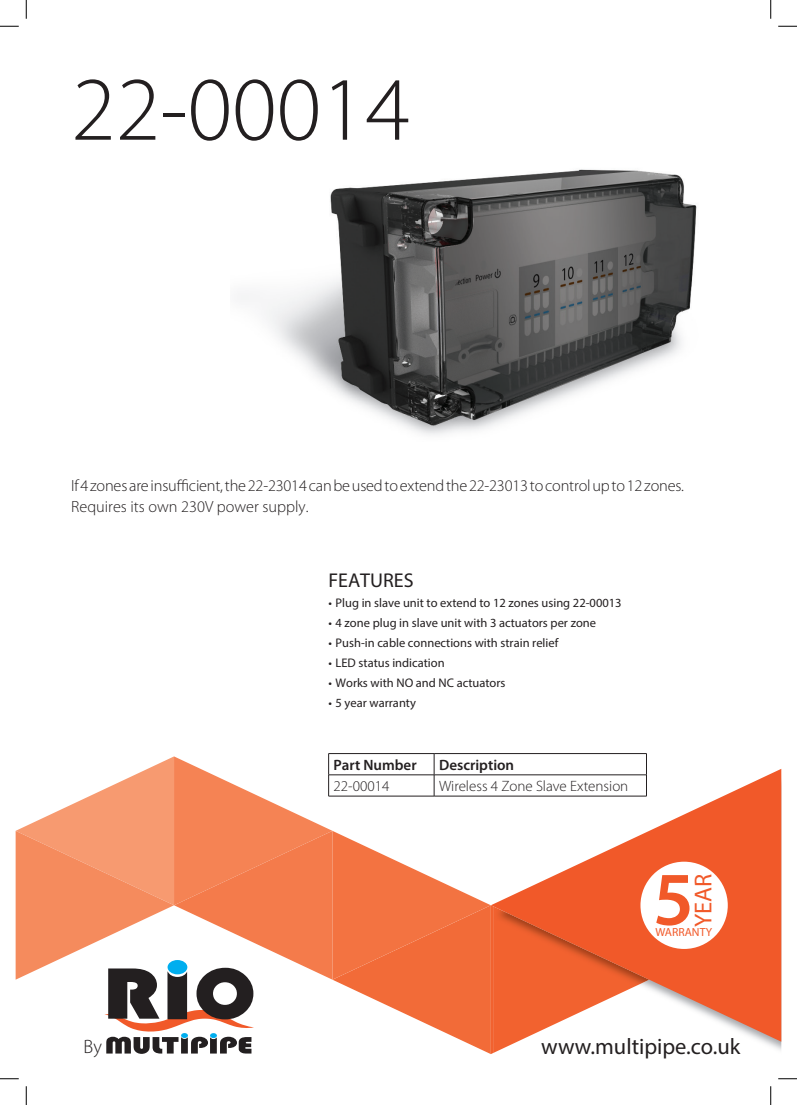
<style>
.page{position:relative;width:797px;height:1105px;background:#fff}
.page>*{position:absolute;margin:0;border:0;box-sizing:border-box;transform-origin:0 0}
.t1{font:300 91.25px "Myriad Pro";color:#231f20}
.t2{font:600 76.38px "Myriad Pro";color:#f15929}
.t3{font:24.5px "Myriad Pro";color:#f15929}
.t4{font:22.5px "Myriad Pro";color:#231f20}
.t5{font:20px "Myriad Pro";color:#231f20}
.t6{font:300 19.38px "Myriad Pro";color:#231f20}
.t7{font:300 16.25px/21.2px "Myriad Pro";letter-spacing:-.01em;color:#231f20}
.t8{font:300 15px "Myriad Pro";color:#231f20}
.t9{font:600 15px "Myriad Pro";color:#231f20}
.t10{font:12.5px "Myriad Pro";color:#231f20}
.t11{font:11.75px "Myriad Pro";color:#f15929}
</style>
<div class="page">
<img style="left:494px;top:1042px;width:23px;height:11px">
<svg style="left:494px;top:769px;width:287px;height:273px"></svg>
<div style="left:640px;top:862px;width:87px;height:87px;background:#fff;border-radius:50%"></div>
<hr style="left:328px;top:753px;width:106px;height:1px;background:#231f20">
<hr style="left:434px;top:753px;width:212px;height:1px;background:#231f20">
<hr style="left:434px;top:775px;width:212px;height:1px;background:#231f20">
<svg style="left:16px;top:754px;width:478px;height:300px"></svg>
<svg style="left:646px;top:754px;width:1px;height:42px"></svg>
<hr style="left:328px;top:796px;width:106px;height:1px;background:#231f20">
<hr style="left:434px;top:796px;width:212px;height:1px;background:#231f20">
<img style="left:241px;top:169px;width:456px;height:266px">
<svg style="left:0;top:25px;width:19px;height:2px"></svg>
<svg style="left:778px;top:25px;width:19px;height:2px"></svg>
<svg style="left:0;top:1078px;width:19px;height:1px"></svg>
<svg style="left:778px;top:1078px;width:19px;height:1px"></svg>
<svg style="left:25px;top:0;width:2px;height:19px"></svg>
<svg style="left:25px;top:1086px;width:2px;height:19px"></svg>
<svg style="left:770px;top:0;width:1px;height:19px"></svg>
<svg style="left:770px;top:1086px;width:1px;height:19px"></svg>
<p class="t1" style="left:71px;top:59px;width:340px">22-00014</p>
<p class="t7" style="left:71px;top:475px;width:614px">If 4 zones are insufficient, the 22-23014 can be used to extend the 22-23013 to control up to 12 zones.<br>Requires its own 230V power supply.</p>
<p class="t5" style="left:328px;top:568px;width:87px">FEATURES</p>
<p class="t10" style="left:328px;top:595px;width:295px">• Plug in slave unit to extend to 12 zones using 22-00013</p>
<p class="t10" style="left:328px;top:615px;width:269px">• 4 zone plug in slave unit with 3 actuators per zone</p>
<p class="t10" style="left:328px;top:635px;width:231px">• Push-in cable connections with strain relief</p>
<p class="t10" style="left:328px;top:655px;width:118px">• LED status indication</p>
<p class="t10" style="left:328px;top:675px;width:178px">• Works with NO and NC actuators</p>
<p class="t10" style="left:328px;top:695px;width:89px">• 5 year warranty</p>
<p class="t9" style="left:333px;top:755px;width:84px">Part Number</p>
<p class="t9" style="left:439px;top:755px;width:77px">Description</p>
<p class="t8" style="left:333px;top:778px;width:57px">22-00014</p>
<p class="t8" style="left:439px;top:778px;width:191px">Wireless 4 Zone Slave Extension</p>
<p class="t2" style="left:653px;top:850px;width:42px">5</p>
<p class="t3" style="left:688px;top:927px;width:55px;rotate:-90deg">YEAR</p>
<p class="t11" style="left:655px;top:925px;width:58px">WARRANTY</p>
<p class="t6" style="left:84px;top:1036px;width:20px">By</p>
<p class="t4" style="left:541px;top:1033px;width:201px">www.multipipe.co.uk</p>
</div>
